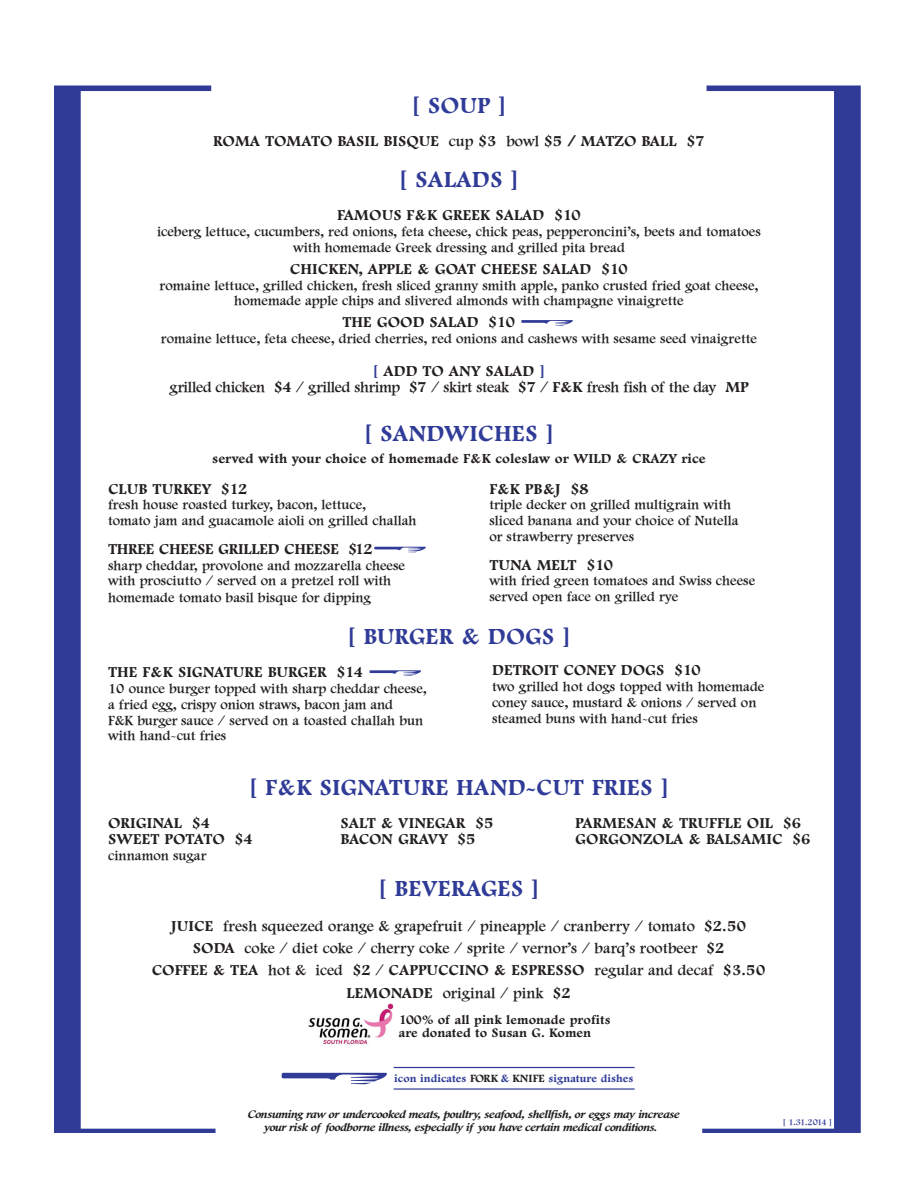
<style>
.page{position:relative;width:918px;height:1188px;background:#fff}
.page>*{position:absolute;margin:0;border:0;box-sizing:border-box;transform-origin:0 0}
.t1{font:700 24px "Footlight";color:#2f3b97}
.t2{font:700 15.75px/16.5px "Footlight";color:#231f20}
.t3{font:15.75px/21.8px "Footlight";color:#231f20;text-align:center}
.t4{font:15.75px/16.5px "Footlight";letter-spacing:-.02em;color:#231f20;text-align:center}
.t5{font:700 15.75px "Footlight";letter-spacing:-.02em;color:#231f20}
.t6{font:14.25px/15.8px "Footlight";color:#231f20}
.t7{font:700 14.25px "Footlight";color:#231f20}
.t8{font:700 13.65px/12.8px "Footlight";color:#231f20}
.t9{font:italic 700 12px/13.5px "Footlight";letter-spacing:-.03em;color:#231f20;text-align:center}
.t10{font:700 11.55px "Footlight";color:#2f3b97}
.t11{font:9px "Footlight";letter-spacing:-.08em;color:#2f3b97}
.s1{font-weight:400}
.s2{font-weight:700;color:#2f3b97}
.s3{font-weight:700}
.s4{color:#231f20}
</style>
<div class="page">
<svg style="left:54px;top:86px;width:162px;height:1047px"></svg>
<svg style="left:702px;top:86px;width:159px;height:1047px"></svg>
<svg style="left:282px;top:1073px;width:105px;height:11px"></svg>
<hr style="left:394px;top:1067px;width:241px;height:1px;background:#2f3b97">
<hr style="left:394px;top:1088px;width:241px;height:2px;background:#2f3b97">
<svg style="left:521px;top:320px;width:52px;height:6px"></svg>
<svg style="left:370px;top:670px;width:51px;height:6px"></svg>
<svg style="left:374px;top:547px;width:52px;height:6px"></svg>
<img style="left:308px;top:1003px;width:86px;height:42px">
<h1 class="t1" style="left:411px;top:91px;width:97px">[ SOUP ]</h1>
<p class="t2" style="left:213px;top:133px;width:493px">ROMA TOMATO BASIL BISQUE <span class="s1">cup</span> $3 <span class="s1">bowl</span> $5 / MATZO BALL $7</p>
<h1 class="t1" style="left:398px;top:165px;width:123px">[ SALADS ]</h1>
<p class="t2" style="left:337px;top:207px;width:245px">FAMOUS F&amp;K GREEK SALAD $10</p>
<p class="t6" style="left:157px;top:224px;width:605px;text-align:center">iceberg lettuce, cucumbers, red onions, feta cheese, chick peas, pepperoncini’s, beets and tomatoes with homemade Greek dressing and grilled pita bread</p>
<p class="t2" style="left:290px;top:260px;width:340px">CHICKEN, APPLE &amp; GOAT CHEESE SALAD $10</p>
<p class="t6" style="left:160px;top:277px;width:600px;text-align:center">romaine lettuce, grilled chicken, fresh sliced granny smith apple, panko crusted fried goat cheese, homemade apple chips and slivered almonds with champagne vinaigrette</p>
<p class="t2" style="left:342px;top:314px;width:174px">THE GOOD SALAD $10</p>
<p class="t6" style="left:161px;top:330px;width:598px">romaine lettuce, feta cheese, dried cherries, red onions and cashews with sesame seed vinaigrette</p>
<p class="t4" style="left:169px;top:362px;width:581px"><span class="s2">[</span> <span class="s3">ADD TO ANY SALAD</span> <span class="s2">]<br></span>grilled chicken <span class="s3">$4</span> / grilled shrimp <span class="s3">$7</span> / skirt steak <span class="s3">$7</span> / <span class="s3">F&amp;K</span> fresh fish of the day <span class="s3">MP</span></p>
<h1 class="t1" style="left:363px;top:419px;width:193px">[ SANDWICHES ]</h1>
<p class="t7" style="left:212px;top:450px;width:495px">served with your choice of homemade F&amp;K coleslaw or WILD &amp; CRAZY rice</p>
<p class="t2" style="left:108px;top:480px;width:141px">CLUB TURKEY $12</p>
<p class="t6" style="left:108px;top:497px;width:310px">fresh house roasted turkey, bacon, lettuce,<br>tomato jam and guacamole aioli on grilled challah</p>
<p class="t5" style="left:108px;top:539px;width:267px">THREE CHEESE GRILLED CHEESE $12</p>
<p class="t6" style="left:108px;top:557px;width:299px">sharp cheddar, provolone and mozzarella cheese with prosciutto / served on a pretzel roll with homemade tomato basil bisque for dipping</p>
<p class="t2" style="left:489px;top:480px;width:101px">F&amp;K PB&amp;J $8</p>
<p class="t6" style="left:489px;top:497px;width:251px">triple decker on grilled multigrain with sliced banana and your choice of Nutella or strawberry preserves</p>
<p class="t2" style="left:489px;top:556px;width:125px">TUNA MELT $10</p>
<p class="t6" style="left:489px;top:573px;width:267px">with fried green tomatoes and Swiss cheese served open face on grilled rye</p>
<h1 class="t1" style="left:347px;top:622px;width:226px">[ BURGER &amp; DOGS ]</h1>
<p class="t2" style="left:108px;top:664px;width:257px">THE F&amp;K SIGNATURE BURGER $14</p>
<p class="t6" style="left:108px;top:681px;width:320px">10 ounce burger topped with sharp cheddar cheese, a fried egg, crispy onion straws, bacon jam and<br>F&amp;K burger sauce / served on a toasted challah bun with hand-cut fries</p>
<p class="t2" style="left:492px;top:662px;width:210px">DETROIT CONEY DOGS $10</p>
<p class="t6" style="left:492px;top:679px;width:274px">two grilled hot dogs topped with homemade coney sauce, mustard &amp; onions / served on steamed buns with hand-cut fries</p>
<h1 class="t1" style="left:248px;top:773px;width:423px">[ F&amp;K SIGNATURE HAND-CUT FRIES ]</h1>
<p class="t2" style="left:575px;top:814px;width:237px">PARMESAN &amp; TRUFFLE OIL $6<br>GORGONZOLA &amp; BALSAMIC $6</p>
<p class="t2" style="left:108px;top:814px;width:146px">ORIGINAL $4<br>SWEET POTATO $4</p>
<p class="t6" style="left:108px;top:848px;width:100px">cinnamon sugar</p>
<p class="t2" style="left:341px;top:814px;width:154px">SALT &amp; VINEGAR $5<br>BACON GRAVY $5</p>
<h1 class="t1" style="left:378px;top:874px;width:164px">[ BEVERAGES ]</h1>
<p class="t3" style="left:152px;top:915px;width:615px"><span class="s3">JUICE</span> fresh squeezed orange &amp; grapefruit / pineapple / cranberry / tomato <span class="s3">$2.50<br>SODA</span> coke / diet coke / cherry coke / sprite / vernor’s / barq’s rootbeer <span class="s3">$2<br>COFFEE &amp; TEA</span> hot &amp; iced <span class="s3">$2</span> / <span class="s3">CAPPUCCINO &amp; ESPRESSO</span> regular and decaf <span class="s3">$3.50</span></p>
<p class="t3" style="left:346px;top:982px;width:226px"><span class="s3">LEMONADE</span> original / pink <span class="s3">$2</span></p>
<p class="t8" style="left:399px;top:1013px;width:213px">100% of all pink lemonade profits are donated to Susan G. Komen</p>
<p class="t10" style="left:394px;top:1072px;width:241px">icon indicates <span class="s4">FORK</span> &amp; <span class="s4">KNIFE</span> signature dishes</p>
<p class="t9" style="left:247px;top:1107px;width:434px">Consuming raw or undercooked meats, poultry, seafood, shellfish, or eggs may increase your risk of foodborne illness, especially if you have certain medical conditions.</p>
<p class="t11" style="left:783px;top:1117px;width:51px">[ 1.31.2014 ]</p>
</div>
